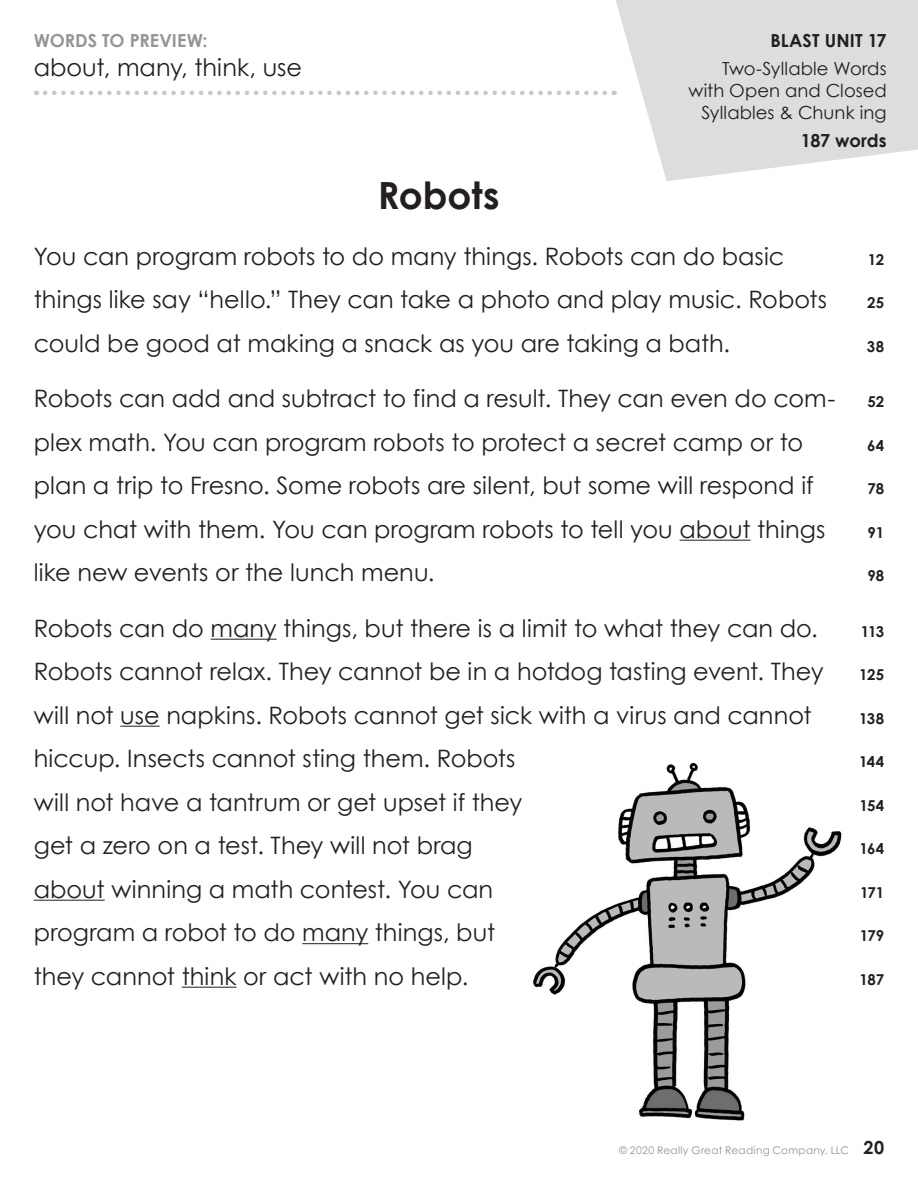
<style>
.page{position:relative;width:918px;height:1188px;background:#fff}
.page>*{position:absolute;margin:0;border:0;box-sizing:border-box;transform-origin:0 0}
.t1{font:700 37.5px "Century Gothic";color:#231f20}
.Header_2{font:24px/43.5px "Century Gothic";color:#231f20}
.Header_2-2{font:18px/21.6px "Century Gothic";letter-spacing:.005em;color:#231f20;text-align:right}
.Header_2-3{font:700 18px "Century Gothic";color:#939598}
.Header_2-4{font:700 18px "Century Gothic";letter-spacing:.005em;color:#231f20}
.Header_2-5{font:700 18px "Century Gothic";letter-spacing:-.015em;color:#231f20}
.t2{font:700 15px "Century Gothic";letter-spacing:-.005em;color:#231f20}
.t3{font:10.5px "RGR Century Gothic";letter-spacing:.025em;color:#939598}
.s1{font-weight:700;font-size:18px;color:#231f20}
</style>
<div class="page">
<svg style="left:616px;top:0;width:302px;height:181px;fill:#dcdddf"></svg>
<svg style="left:45px;top:91px;width:570px;height:4px"></svg>
<hr style="left:680px;top:540px;width:71px;height:1px;background:#231f20">
<hr style="left:211px;top:639px;width:66px;height:1px;background:#231f20">
<hr style="left:120px;top:726px;width:40px;height:1px;background:#231f20">
<hr style="left:34px;top:900px;width:71px;height:1px;background:#231f20">
<hr style="left:302px;top:943px;width:66px;height:1px;background:#231f20">
<hr style="left:182px;top:987px;width:55px;height:1px;background:#231f20">
<img style="left:533px;top:762px;width:309px;height:359px">
<p class="Header_2-3" style="left:34px;top:29px;width:175px">WORDS TO PREVIEW:</p>
<p class="Header_2" style="left:34px;top:45px;width:270px">about, many, think, use</p>
<p class="Header_2-4" style="left:770px;top:29px;width:118px">BLAST UNIT 17</p>
<p class="Header_2-2" style="left:688px;top:58px;width:200px">Two-Syllable Words with Open and Closed<br>Syllables &amp; Chunk ing</p>
<p class="Header_2-5" style="left:801px;top:129px;width:87px">187 words</p>
<p class="t1" style="left:378px;top:172px;width:123px">Robots</p>
<p class="Header_2" style="left:34px;top:234px;width:795px">You can program robots to do many things. Robots can do basic things like say “hello.” They can take a photo and play music. Robots could be good at making a snack as you are taking a bath.</p>
<p class="Header_2" style="left:34px;top:377px;width:803px">Robots can add and subtract to find a result. They can even do com&shy;plex math. You can program robots to protect a secret camp or to plan a trip to Fresno. Some robots are silent, but some will respond if you chat with them. You can program robots to tell you about things like new events or the lunch menu.</p>
<p class="Header_2" style="left:34px;top:606px;width:791px">Robots can do many things, but there is a limit to what they can do.<br>Robots cannot relax. They cannot be in a hotdog tasting event. They will not use napkins. Robots cannot get sick with a virus and cannot hiccup. Insects cannot sting them. Robots<br>will not have a tantrum or get upset if they<br>get a zero on a test. They will not brag<br>about winning a math contest. You can<br>program a robot to do many things, but<br>they cannot think or act with no help.</p>
<p class="t2" style="left:868px;top:250px;width:18px">12</p>
<p class="t2" style="left:867px;top:294px;width:19px">25</p>
<p class="t2" style="left:867px;top:337px;width:19px">38</p>
<p class="t2" style="left:867px;top:393px;width:18px">52</p>
<p class="t2" style="left:867px;top:436px;width:19px">64</p>
<p class="t2" style="left:867px;top:480px;width:18px">78</p>
<p class="t2" style="left:868px;top:523px;width:18px">91</p>
<p class="t2" style="left:867px;top:567px;width:18px">98</p>
<p class="t2" style="left:861px;top:622px;width:25px">113</p>
<p class="t2" style="left:859px;top:666px;width:26px">125</p>
<p class="t2" style="left:859px;top:709px;width:27px">138</p>
<p class="t2" style="left:859px;top:753px;width:27px">144</p>
<p class="t2" style="left:859px;top:796px;width:26px">154</p>
<p class="t2" style="left:860px;top:840px;width:26px">164</p>
<p class="t2" style="left:860px;top:883px;width:26px">171</p>
<p class="t2" style="left:860px;top:927px;width:26px">179</p>
<p class="t2" style="left:860px;top:970px;width:26px">187</p>
<p class="t3" style="left:619px;top:1144px;width:267px">© 2020 Really Great Reading Company, LLC <span class="s1">20</span></p>
</div>
